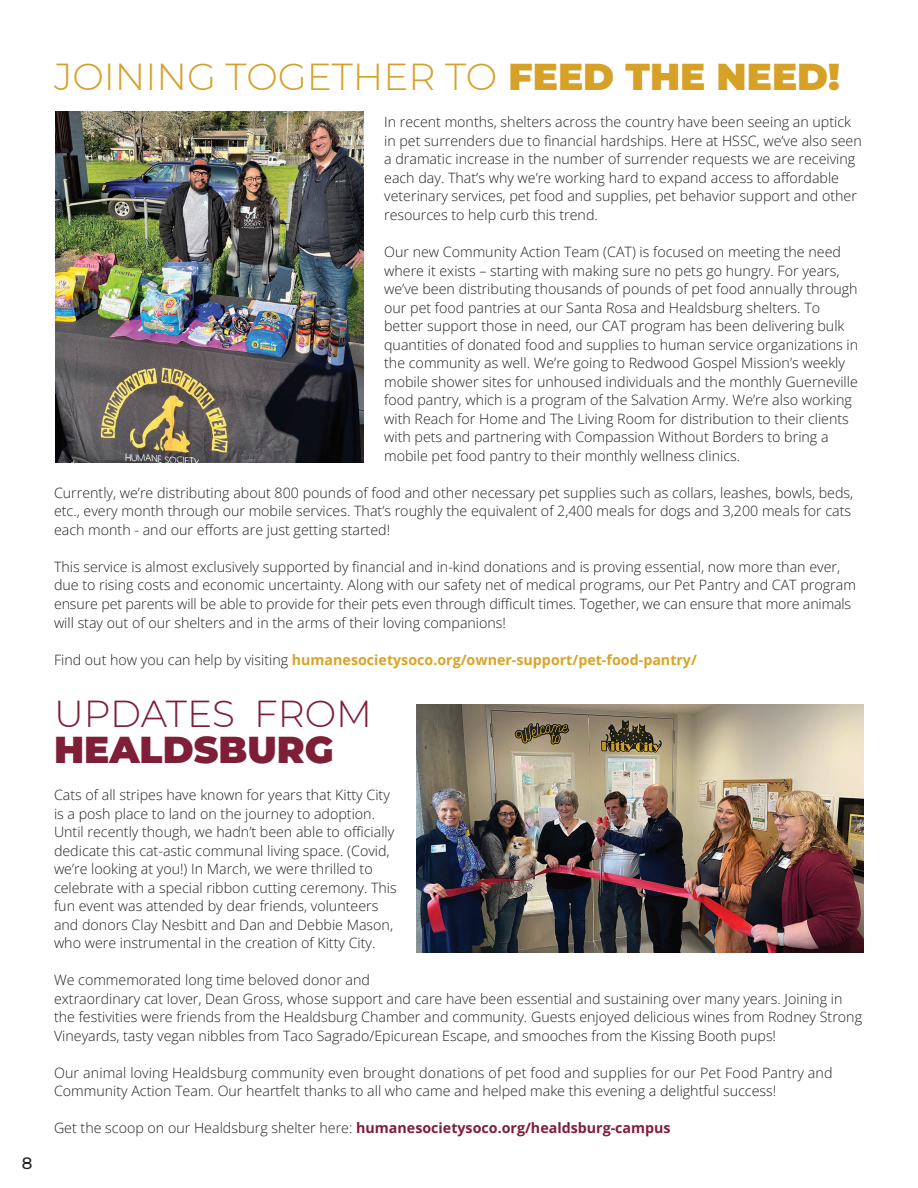
<style>
.page{position:relative;width:918px;height:1188px;background:#fff}
.page>*{position:absolute;margin:0;border:0;box-sizing:border-box;transform-origin:0 0}
.t1{font:300 37.5px "Montserrat";color:#d7a027}
.t2{font:300 37.5px "Montserrat";color:#7f1e37}
.t3{font:900 37.5px "Montserrat";color:#7f1e37}
.t4{font:500 16.5px "Montserrat";color:#231f20}
.t5{font:300 14.25px/18.5px "Open Sans";color:#231f20}
.t6{font:700 14.25px "Open Sans";color:#daa326}
.t7{font:700 14.25px "Open Sans";color:#801e38}
.s1{font-weight:900}
.s2{font-weight:300;color:#231f20}
</style>
<div class="page">
<img style="left:55px;top:112px;width:309px;height:350px">
<img style="left:417px;top:704px;width:447px;height:249px">
<p class="t4" style="left:22px;top:1152px;width:12px">8</p>
<h1 class="t1" style="left:54px;top:52px;width:788px">JOINING TOGETHER TO <span class="s1">FEED THE NEED!</span></h1>
<p class="t5" style="left:384px;top:113px;width:479px">In recent months, shelters across the country have been seeing an uptick in pet surrenders due to financial hardships. Here at HSSC, we’ve also seen a dramatic increase in the number of surrender requests we are receiving each day. That’s why we’re working hard to expand access to affordable veterinary services, pet food and supplies, pet behavior support and other resources to help curb this trend.</p>
<p class="t5" style="left:384px;top:242px;width:476px">Our new Community Action Team (CAT) is focused on meeting the need where it exists – starting with making sure no pets go hungry. For years, we’ve been distributing thousands of pounds of pet food annually through our pet food pantries at our Santa Rosa and Healdsburg shelters. To better support those in need, our CAT program has been delivering bulk quantities of donated food and supplies to human service organizations in the community as well. We’re going to Redwood Gospel Mission’s weekly mobile shower sites for unhoused individuals and the monthly Guerneville food pantry, which is a program of the Salvation Army. We’re also working with Reach for Home and The Living Room for distribution to their clients with pets and partnering with Compassion Without Borders to bring a mobile pet food pantry to their monthly wellness clinics.</p>
<p class="t5" style="left:54px;top:483px;width:801px">Currently, we’re distributing about 800 pounds of food and other necessary pet supplies such as collars, leashes, bowls, beds, etc., every month through our mobile services. That’s roughly the equivalent of 2,400 meals for dogs and 3,200 meals for cats each month - and our efforts are just getting started!</p>
<p class="t5" style="left:54px;top:557px;width:803px">This service is almost exclusively supported by financial and in-kind donations and is proving essential, now more than ever, due to rising costs and economic uncertainty. Along with our safety net of medical programs, our Pet Pantry and CAT program ensure pet parents will be able to provide for their pets even through difficult times. Together, we can ensure that more animals will stay out of our shelters and in the arms of their loving companions!</p>
<p class="t6" style="left:54px;top:650px;width:644px"><span class="s2">Find out how you can help by visiting</span> humanesocietysoco.org/owner-support/pet-food-pantry/</p>
<h1 class="t2" style="left:54px;top:688px;width:320px">UPDATES FROM</h1>
<h1 class="t3" style="left:54px;top:725px;width:281px">HEALDSBURG</h1>
<p class="t5" style="left:54px;top:785px;width:344px">Cats of all stripes have known for years that Kitty City is a posh place to land on the journey to adoption.<br>Until recently though, we hadn’t been able to officially dedicate this cat-astic communal living space. (Covid, we’re looking at you!) In March, we were thrilled to celebrate with a special ribbon cutting ceremony. This fun event was attended by dear friends, volunteers and donors Clay Nesbitt and Dan and Debbie Mason, who were instrumental in the creation of Kitty City.</p>
<p class="t5" style="left:54px;top:970px;width:810px">We commemorated long time beloved donor and<br>extraordinary cat lover, Dean Gross, whose support and care have been essential and sustaining over many years. Joining in the festivities were friends from the Healdsburg Chamber and community. Guests enjoyed delicious wines from Rodney Strong Vineyards, tasty vegan nibbles from Taco Sagrado/Epicurean Escape, and smooches from the Kissing Booth pups!</p>
<p class="t5" style="left:54px;top:1063px;width:780px">Our animal loving Healdsburg community even brought donations of pet food and supplies for our Pet Food Pantry and<br>Community Action Team. Our heartfelt thanks to all who came and helped make this evening a delightful success!</p>
<p class="t7" style="left:54px;top:1119px;width:618px"><span class="s2">Get the scoop on our Healdsburg shelter here:</span> humanesocietysoco.org/healdsburg-campus</p>
</div>
